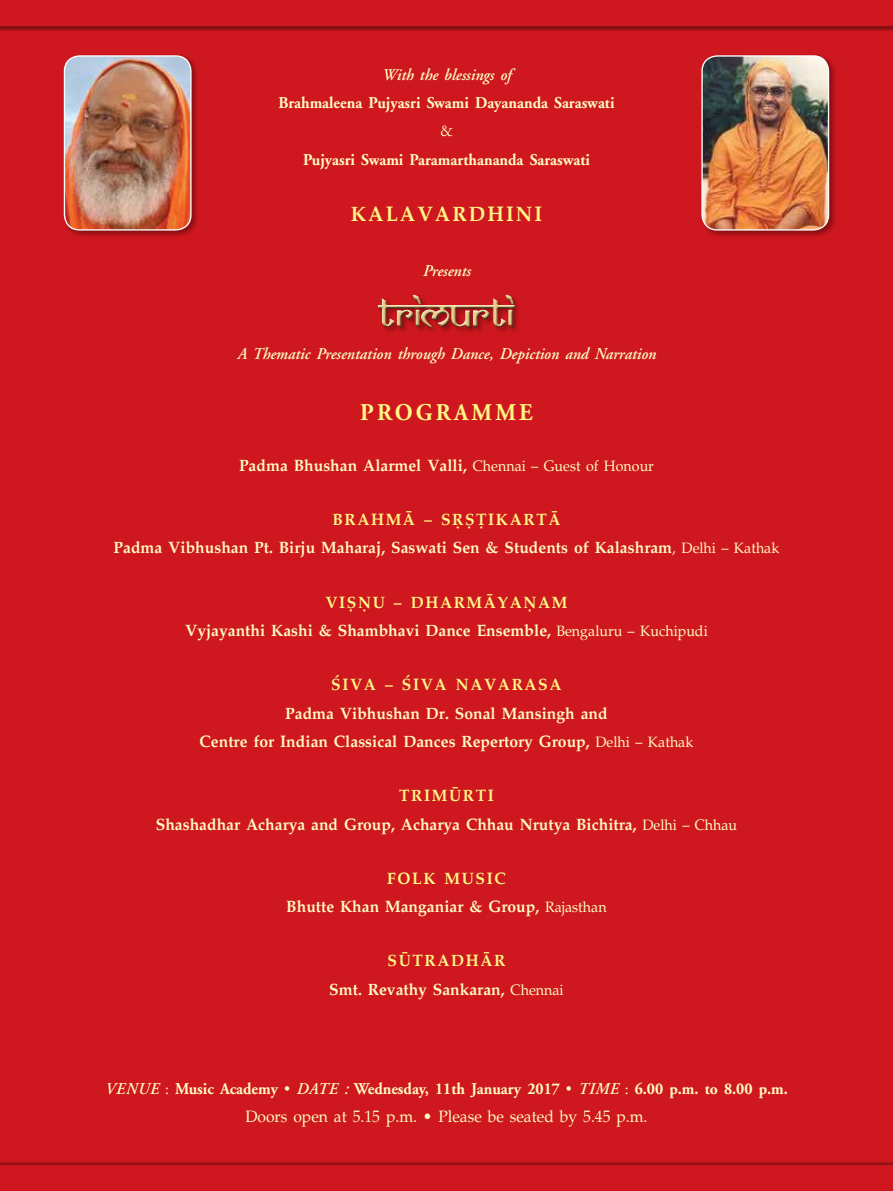
<style>
.page{position:relative;width:893px;height:1191px;background:#ce171e}
.page>*{position:absolute;margin:0;border:0;box-sizing:border-box;transform-origin:0 0}
.t1{font:39px "Samarkan Normal";color:#e9ce86}
.t2{font:700 24px "Adobe Garamond";letter-spacing:.14em;color:#fff685;scale:.95 1}
.t3{font:700 21px "URW Palladio IT";letter-spacing:.1em;color:#fff685;scale:.95 1}
.t4{font:700 16.5px/28.5px "URW Palladio IT";letter-spacing:.1em;color:#fffac2;text-align:center;scale:.95 1}
.t5{font:700 16.5px "Adobe Garamond";color:#fffac2;scale:.95 1}
.t6{font:700 16.5px/28.5px "URW Palladio IT";color:#fffac2;text-align:center;scale:.95 1}
.t7{font:italic 600 16.5px "Adobe Garamond";color:#fffac2;scale:.95 1}
.t8{font:700 16.5px "URW Palladio IT";letter-spacing:.05em;color:#fffac2;scale:.95 1}
.t9{font:16.5px "URW Palladio IT";color:#fffac2;scale:.95 1}
.t10{font:700 16.5px "URW Palladio IT";letter-spacing:.1em;color:#fff685;scale:.95 1}
.t11{font:16.5px "Adobe Garamond";color:#fffac2;scale:.95 1}
.s1{font-weight:400;font-size:15px}
.s2{color:#fff685}
.s3{font-weight:600;font-style:italic}
.s4{font-weight:400}
</style>
<div class="page">
<div style="left:0;top:1161px;width:893px;height:30px;background:#000;opacity:.35"></div>
<div style="left:0;top:1165px;width:893px;height:26px;background:#ce171e"></div>
<div style="left:0;top:0;width:893px;height:32px;background:#000;opacity:.35"></div>
<div style="left:0;top:0;width:893px;height:26px;background:#ce171e"></div>
<div style="left:700px;top:54px;width:137px;height:184px;background:#000;opacity:.35"></div>
<img style="left:702px;top:56px;width:126px;height:174px">
<div style="left:701px;top:55px;width:128px;height:176px;border:1px solid #fff;border-radius:15px"></div>
<div style="left:62px;top:54px;width:137px;height:184px;background:#000;opacity:.35"></div>
<img style="left:64px;top:56px;width:127px;height:174px">
<div style="left:64px;top:55px;width:128px;height:176px;border:1px solid #fff;border-radius:15px"></div>
<div style="left:376px;top:294px;width:146px;height:41px;background:#000;opacity:.35"></div>
<div style="left:376px;top:292px;width:141px;height:33px;background:#ce171e"></div>
<div style="left:376px;top:296px;width:141px;height:34px;background:#000;opacity:.75"></div>
<p class="t7" style="left:382px;top:66px;width:137px">With the blessings of</p>
<p class="t5" style="left:278px;top:94px;width:355px">Brahmaleena Pujyasri Swami Dayananda Saraswati</p>
<p class="t11" style="left:440px;top:122px;width:15px">&amp;</p>
<p class="t5" style="left:303px;top:150px;width:304px">Pujyasri Swami Paramarthananda Saraswati</p>
<p class="t3" style="left:351px;top:199px;width:203px">Kalavardhini</p>
<p class="t7" style="left:422px;top:261px;width:52px">Presents</p>
<h1 class="t1" style="left:379px;top:291px;width:137px">Trimurti</h1>
<p class="t7" style="left:237px;top:344px;width:442px">A Thematic Presentation through Dance, Depiction and Narration</p>
<h2 class="t2" style="left:360px;top:399px;width:122px">Programm</h2>
<h2 class="t2" style="left:519px;top:399px;width:16px">e</h2>
<p class="t8" style="left:239px;top:453px;width:438px">Padma Bhushan Alarmel Valli, <span class="s1">Chennai – Guest of Honour</span></p>
<p class="t4" style="left:114px;top:504px;width:702px"><span class="s2">Brahmä – såñöikartä<br></span>Padma Vibhushan Pt. Birju Maharaj, Saswati Sen &amp; Students of Kalashram<span class="s1">, Delhi – Kathak</span></p>
<p class="t4" style="left:185px;top:587px;width:552px"><span class="s2">Viñëu – dharmäyaëam<br></span>Vyjayanthi Kashi &amp; Shambhavi Dance Ensemble, <span class="s1">Bengaluru – Kuchipudi</span></p>
<p class="t10" style="left:331px;top:672px;width:244px">Çiva – Çiva Navarasa</p>
<p class="t6" style="left:200px;top:698px;width:521px">Padma Vibhushan Dr. Sonal Mansingh and<br>Centre for Indian Classical Dances Repertory Group, <span class="s1">Delhi – Kathak</span></p>
<p class="t4" style="left:156px;top:780px;width:614px"><span class="s2">trimürti<br></span>Shashadhar Acharya and Group, Acharya Chhau Nrutya Bichitra, <span class="s1">Delhi – Chhau</span></p>
<p class="t4" style="left:286px;top:863px;width:339px"><span class="s2">Folk Music<br></span>Bhutte Khan Manganiar &amp; Group, <span class="s1">Rajasthan</span></p>
<p class="t4" style="left:329px;top:945px;width:248px"><span class="s2">SÜtradhÄr<br></span>Smt. Revathy Sankaran, <span class="s1">Chennai</span></p>
<p class="t5" style="left:105px;top:1079px;width:227px"><span class="s3">VENUE</span> <span class="s4">:</span> Music Academy <span class="s4">•</span> <span class="s3">Date</span></p>
<p class="t5" style="left:344px;top:1079px;width:469px"><span class="s3">:</span> Wednesday, 11th January 2017 <span class="s4">•</span> <span class="s3">TIME</span> <span class="s4">:</span> 6.00 p.m. to 8.00 p.m.</p>
<p class="t9" style="left:245px;top:1104px;width:425px">Doors open at 5.15 p.m. • Please be seated by 5.45 p.m.</p>
</div>
